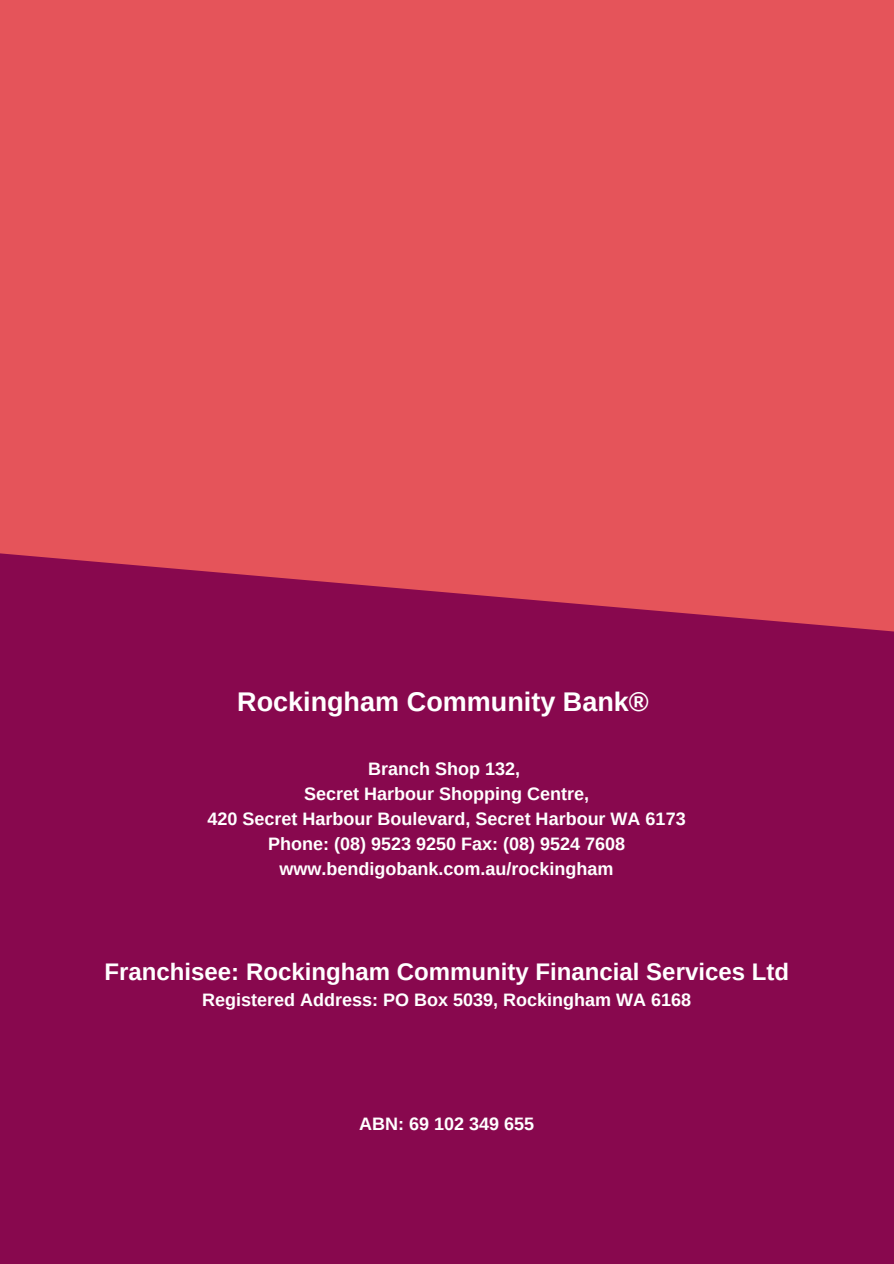
<style>
.page{position:relative;width:894px;height:1264px;background:#fff}
.page>*{position:absolute;margin:0;border:0;box-sizing:border-box;transform-origin:0 0}
.t1{font:700 27px "Arimo";color:#fff}
.t2{font:700 24px "Arimo";color:#fff}
.t3{font:700 18px/24.8px "Arimo";color:#fff;text-align:center}
</style>
<div class="page">
<div style="left:0;top:0;width:893px;height:1263px;background:#88084e"></div>
<div style="left:0;top:0;width:893px;height:632px;background:#e5545a"></div>
<h1 class="t1" style="left:237px;top:687px;width:413px">Rockingham Community Bank®</h1>
<p class="t3" style="left:207px;top:756px;width:479px">Branch Shop 132,<br>Secret Harbour Shopping Centre,<br>420 Secret Harbour Boulevard, Secret Harbour WA 6173<br>Phone: (08) 9523 9250 Fax: (08) 9524 7608 www.bendigobank.com.au/rockingham</p>
<h2 class="t2" style="left:104px;top:958px;width:685px">Franchisee: Rockingham Community Financial Services Ltd</h2>
<p class="t3" style="left:202px;top:987px;width:490px">Registered Address: PO Box 5039, Rockingham WA 6168</p>
<p class="t3" style="left:359px;top:1111px;width:177px">ABN: 69 102 349 655</p>
</div>
